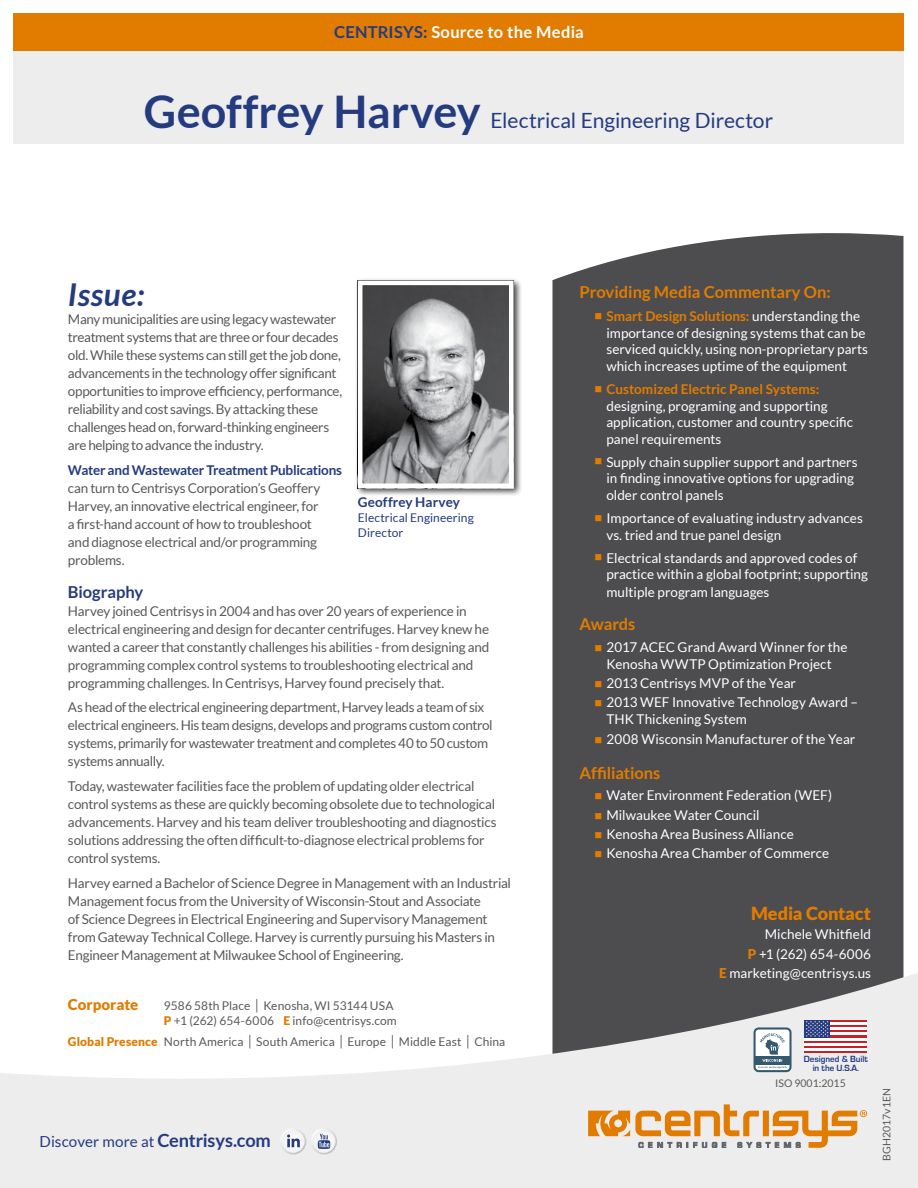
<style>
.page{position:relative;width:918px;height:1188px;background:#fff}
.page>*{position:absolute;margin:0;border:0;box-sizing:border-box;transform-origin:0 0}
.t1{font:italic 700 31.5px "Lato";letter-spacing:.02em;color:#253b80}
.t2{font:21px "Lato";color:#253b80}
.t3{font:900 18px "Lato";letter-spacing:-.005em;color:#e27c00}
.t4{font:700 16.5px "Lato";color:#e27c00}
.t5{font:700 16.5px "Lato";letter-spacing:.015em;color:#fff}
.t6{font:700 16.5px "Lato";letter-spacing:-.005em;color:#253b80}
.t7{font:15.15px "Lato";letter-spacing:.005em;color:#253b80}
.t8{font:900 15px "Lato";letter-spacing:-.005em;color:#e27c00}
.t9{font:13.5px/18px "Lato";letter-spacing:-.02em;color:#58595b}
.t10{font:13.5px/16.5px "Lato";color:#fff}
.t11{font:700 13.5px "Lato";letter-spacing:-.015em;color:#253b80}
.t12{font:700 13.5px "Lato";letter-spacing:.005em;color:#253b80}
.t13{font:12px/15px "Lato";letter-spacing:.005em;color:#58595b}
.t14{font:12px/15px "Lato";letter-spacing:.005em;color:#253b80}
.t15{font:10.5px "Lato";color:#58595b}
.t16{font:700 9.3px/8.6px "Eurostile";color:#253b80;text-align:center}
.s1{color:#253b80}
.s2{font-weight:700;font-size:45px}
.s3{font-size:14.4px}
.s4{font-weight:900;color:#e27c00}
.s5{font-weight:700;font-size:18.15px}
.s6{color:#e27c00}
.s7{font-weight:700;color:#e27c00}
</style>
<div class="page">
<div style="left:552px;top:233px;width:351px;height:735px;background:#4d4d4f"></div>
<div style="left:355px;top:277px;width:167px;height:220px;background:#000;opacity:.75"></div>
<img style="left:363px;top:286px;width:145px;height:197px">
<div style="left:358px;top:281px;width:155px;height:207px;border:4px solid #fff"></div>
<div style="left:14px;top:30px;width:890px;height:114px;background:#ededee"></div>
<div style="left:14px;top:14px;width:890px;height:37px;background:#e27c00"></div>
<svg style="left:0;top:968px;width:918px;height:220px;fill:#ededee"></svg>
<svg style="left:588px;top:1104px;width:279px;height:44px;background:#e3c197"></svg>
<svg style="left:281px;top:1129px;width:25px;height:25px"></svg>
<div style="left:280px;top:1128px;width:26px;height:27px;border:2px solid #fff;border-radius:50%"></div>
<svg style="left:287px;top:1134px;width:13px;height:13px"></svg>
<svg style="left:312px;top:1129px;width:24px;height:25px"></svg>
<div style="left:311px;top:1128px;width:26px;height:27px;border:2px solid #fff;border-radius:50%"></div>
<svg style="left:318px;top:1134px;width:12px;height:15px"></svg>
<hr style="left:805px;top:1020px;width:62px;height:3px;background:#cb2027">
<hr style="left:805px;top:1025px;width:62px;height:3px;background:#cb2027">
<hr style="left:805px;top:1030px;width:62px;height:3px;background:#cb2027">
<hr style="left:805px;top:1035px;width:62px;height:3px;background:#cb2027">
<hr style="left:805px;top:1040px;width:62px;height:3px;background:#cb2027">
<hr style="left:805px;top:1045px;width:62px;height:3px;background:#cb2027">
<hr style="left:805px;top:1050px;width:62px;height:3px;background:#cb2027">
<hr style="left:805px;top:1023px;width:62px;height:2px;background:#fff">
<hr style="left:805px;top:1028px;width:62px;height:2px;background:#fff">
<hr style="left:805px;top:1033px;width:62px;height:2px;background:#fff">
<hr style="left:805px;top:1038px;width:62px;height:2px;background:#fff">
<hr style="left:805px;top:1043px;width:62px;height:2px;background:#fff">
<hr style="left:805px;top:1048px;width:62px;height:2px;background:#fff">
<div style="left:805px;top:1020px;width:25px;height:18px;background:#253b80"></div>
<svg style="left:806px;top:1021px;width:23px;height:16px"></svg>
<div style="left:755px;top:1029px;width:36px;height:42px;background:#fff;border-radius:4px"></div>
<div style="left:754px;top:1027px;width:38px;height:45px;border:2px solid #34596f;border-radius:4px"></div>
<div style="left:755px;top:1056px;width:36px;height:8px;background:#34596f"></div>
<svg style="left:758px;top:1033px;width:29px;height:36px"></svg>
<p class="t5" style="left:334px;top:23px;width:251px"><span class="s1">CENTRISYS:</span> Source to the Media</p>
<h2 class="t2" style="left:144px;top:109px;width:631px"><span class="s2">Geoffrey Harvey</span> Electrical Engineering Director</h2>
<h1 class="t1" style="left:68px;top:276px;width:78px">Issue:</h1>
<p class="t9" style="left:68px;top:310px;width:276px">Many municipalities are using legacy wastewater treatment systems that are three or four decades old. While these systems can still get the job done, advancements in the technology offer significant opportunities to improve efficiency, performance, reliability and cost savings. By attacking these challenges head on, forward-thinking engineers are helping to advance the industry.</p>
<p class="t11" style="left:68px;top:462px;width:276px">Water and Wastewater Treatment Publications</p>
<p class="t9" style="left:68px;top:479px;width:254px">can turn to Centrisys Corporation’s Geoffery Harvey, an innovative electrical engineer, for a first-hand account of how to troubleshoot and diagnose electrical and/or programming problems.</p>
<p class="t6" style="left:68px;top:582px;width:77px">Biography</p>
<p class="t9" style="left:68px;top:602px;width:423px">Harvey joined Centrisys in 2004 and has over 20 years of experience in electrical engineering and design for decanter centrifuges. Harvey knew he wanted a career that constantly challenges his abilities - from designing and programming complex control systems to troubleshooting electrical and programming challenges. In Centrisys, Harvey found precisely that.</p>
<p class="t9" style="left:68px;top:699px;width:426px">As head of the electrical engineering department, Harvey leads a team of six electrical engineers. His team designs, develops and programs custom control systems, primarily for wastewater treatment and completes 40 to 50 custom systems annually.</p>
<p class="t9" style="left:68px;top:777px;width:430px">Today, wastewater facilities face the problem of updating older electrical control systems as these are quickly becoming obsolete due to technological advancements. Harvey and his team deliver troubleshooting and diagnostics solutions addressing the often difficult-to-diagnose electrical problems for control systems.</p>
<p class="t9" style="left:68px;top:874px;width:445px">Harvey earned a Bachelor of Science Degree in Management with an Industrial Management focus from the University of Wisconsin-Stout and Associate<br>of Science Degrees in Electrical Engineering and Supervisory Management from Gateway Technical College. Harvey is currently pursuing his Masters in Engineer Management at Milwaukee School of Engineering.</p>
<p class="t12" style="left:358px;top:494px;width:104px">Geoffrey Harvey</p>
<p class="t14" style="left:358px;top:510px;width:117px">Electrical Engineering<br>Director</p>
<p class="t8" style="left:68px;top:995px;width:72px">Corporate</p>
<p class="t13" style="left:164px;top:998px;width:234px">9586 58th Place <span class="s3">|</span> Kenosha, WI 53144 USA<br><span class="s4">P</span> +1 (262) 654-6006 <span class="s4">E</span> info@centrisys.com</p>
<p class="t13" style="left:68px;top:1034px;width:439px"><span class="s4">Global Presence</span> North America <span class="s3">|</span> South America <span class="s3">|</span> Europe <span class="s3">|</span> Middle East <span class="s3">|</span> China</p>
<p class="t7" style="left:40px;top:1133px;width:233px">Discover more at <span class="s5">Centrisys.com</span></p>
<p class="t4" style="left:579px;top:283px;width:253px">Providing Media Commentary On:</p>
<p class="t10" style="left:606px;top:308px;width:263px;text-indent:-12px"><span class="s6">■</span> <span class="s7">Smart Design Solutions:</span> understanding the importance of designing systems that can be serviced quickly, using non-proprietary parts which increases uptime of the equipment</p>
<p class="t10" style="left:606px;top:381px;width:248px;text-indent:-12px"><span class="s6">■</span> <span class="s7">Customized Electric Panel Systems: </span>designing, programing and supporting application, customer and country specific panel requirements</p>
<p class="t10" style="left:606px;top:454px;width:253px;text-indent:-12px"><span class="s6">■</span> Supply chain supplier support and partners in finding innovative options for upgrading older control panels</p>
<p class="t10" style="left:606px;top:510px;width:258px;text-indent:-12px"><span class="s6">■</span> Importance of evaluating industry advances vs. tried and true panel design</p>
<p class="t10" style="left:606px;top:550px;width:263px;text-indent:-12px"><span class="s6">■</span> Electrical standards and approved codes of practice within a global footprint; supporting</p>
<p class="t10" style="left:606px;top:584px;width:165px">multiple program languages</p>
<p class="t4" style="left:579px;top:615px;width:58px">Awards</p>
<p class="t10" style="left:594px;top:639px;width:255px;text-align:center"><span class="s6">■</span> 2017 ACEC Grand Award Winner for the<br>Kenosha WWTP Optimization Project</p>
<p class="t10" style="left:594px;top:675px;width:203px"><span class="s6">■</span> 2013 Centrisys MVP of the Year</p>
<p class="t10" style="left:606px;top:694px;width:253px;text-indent:-12px"><span class="s6">■</span> 2013 WEF Innovative Technology Award –<br>THK Thickening System</p>
<p class="t10" style="left:594px;top:731px;width:262px"><span class="s6">■</span> 2008 Wisconsin Manufacturer of the Year</p>
<p class="t4" style="left:579px;top:763px;width:82px">Affiliations</p>
<p class="t10" style="left:594px;top:787px;width:239px"><span class="s6">■</span> Water Environment Federation (WEF)</p>
<p class="t10" style="left:594px;top:806px;width:167px"><span class="s6">■</span> Milwaukee Water Council</p>
<p class="t10" style="left:594px;top:826px;width:201px"><span class="s6">■</span> Kenosha Area Business Alliance</p>
<p class="t10" style="left:594px;top:845px;width:236px"><span class="s6">■</span> Kenosha Area Chamber of Commerce</p>
<h3 class="t3" style="left:751px;top:902px;width:122px">Media Contact</h3>
<p class="t10" style="left:719px;top:924px;width:153px;line-height:19.5px;text-align:right">Michele Whitfield<br><span class="s4">P</span> +1 (262) 654-6006<br><span class="s4">E</span> marketing@centrisys.us</p>
<p class="t16" style="left:804px;top:1055px;width:65px">Designed &amp; Built in the U.S.A.</p>
<p class="t15" style="left:775px;top:1078px;width:72px">ISO 9001:2015</p>
<p class="t15" style="left:881px;top:1161px;width:74px;rotate:-90deg">BGH2017v1EN</p>
</div>
